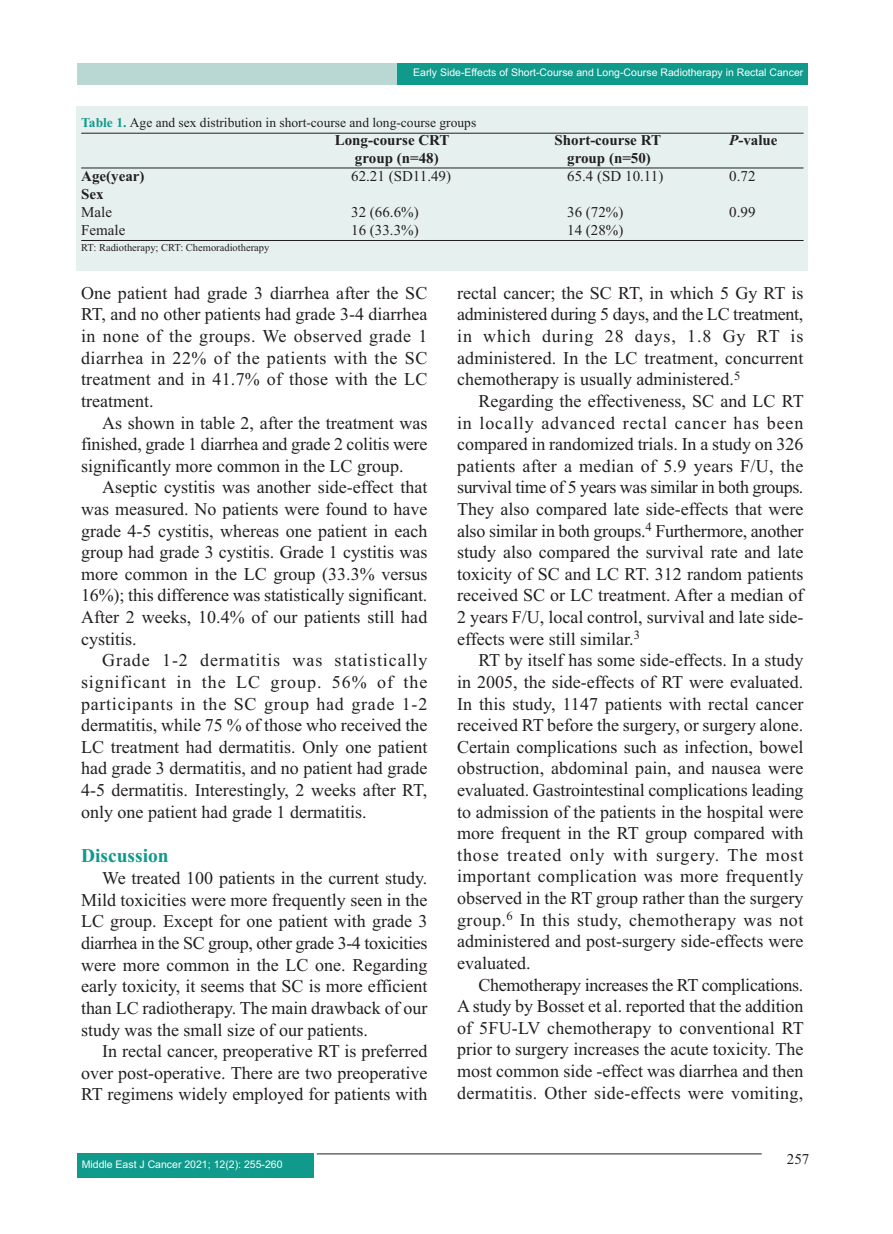
<style>
.page{position:relative;width:893px;height:1234px;background:#fff}
.page>*{position:absolute;margin:0;border:0;box-sizing:border-box;transform-origin:0 0}
.t1{font:700 19.5px "Times New Roman";color:#0f9a8c}
.t2{font:18px/21.6px "Times New Roman";color:#231f20;text-align:justify}
.t3{font:15px "Times New Roman";color:#231f20}
.t4{font:700 15px "Times New Roman";color:#231f20}
.t5{font:13.5px "Times New Roman";color:#231f20}
.t6{font:10.5px "Arial";color:#fff}
.t7{font:10.5px "Times New Roman";color:#231f20}
.s1{font-weight:700;color:#0f9a8c}
.s2{font-style:italic}
</style>
<div class="page">
<div style="left:78px;top:64px;width:730px;height:21px;background:#b9d8d4"></div>
<div style="left:397px;top:64px;width:411px;height:21px;background:#0f9a8c"></div>
<hr style="left:317px;top:1153px;width:445px;height:1px;background:#231f20">
<div style="left:77px;top:1153px;width:236px;height:24px;background:#0f9a8c"></div>
<div style="left:77px;top:106px;width:731px;height:165px;background:#e6f1ef"></div>
<hr style="left:81px;top:133px;width:723px;height:1px;background:#231f20">
<hr style="left:81px;top:167px;width:723px;height:1px;background:#231f20">
<hr style="left:81px;top:240px;width:723px;height:1px;background:#231f20">
<p class="t6" style="left:413px;top:68px;width:392px">Early Side-Effects of Short-Course and Long-Course Radiotherapy in Rectal Cancer</p>
<p class="t5" style="left:81px;top:118px;width:397px"><span class="s1">Table 1.</span> Age and sex distribution in short-course and long-course groups</p>
<p class="t4" style="left:335px;top:135px;width:116px">Long-course CRT</p>
<p class="t4" style="left:554px;top:135px;width:108px">Short-course RT</p>
<p class="t4" style="left:729px;top:135px;width:50px"><span class="s2">P</span>-value</p>
<p class="t4" style="left:355px;top:153px;width:85px">group (n=48)</p>
<p class="t4" style="left:567px;top:153px;width:85px">group (n=50)</p>
<p class="t4" style="left:81px;top:171px;width:65px">Age(year)</p>
<p class="t3" style="left:351px;top:171px;width:101px">62.21 (SD11.49)</p>
<p class="t3" style="left:567px;top:171px;width:98px">65.4 (SD 10.11)</p>
<p class="t3" style="left:729px;top:171px;width:28px">0.72</p>
<p class="t4" style="left:81px;top:189px;width:24px">Sex</p>
<p class="t3" style="left:81px;top:207px;width:32px">Male</p>
<p class="t3" style="left:351px;top:207px;width:69px">32 (66.6%)</p>
<p class="t3" style="left:567px;top:207px;width:58px">36 (72%)</p>
<p class="t3" style="left:729px;top:207px;width:28px">0.99</p>
<p class="t3" style="left:81px;top:225px;width:46px">Female</p>
<p class="t3" style="left:351px;top:225px;width:69px">16 (33.3%)</p>
<p class="t3" style="left:567px;top:225px;width:58px">14 (28%)</p>
<p class="t7" style="left:81px;top:244px;width:190px">RT: Radiotherapy; CRT: Chemoradiotherapy</p>
<p class="t2" style="left:81px;top:284px;width:348px">One patient had grade 3 diarrhea after the SC RT, and no other patients had grade 3-4 diarrhea in none of the groups. We observed grade 1 diarrhea in 22% of the patients with the SC treatment and in 41.7% of those with the LC treatment.</p>
<p class="t2" style="left:81px;top:413px;width:348px;text-indent:21px">As shown in table 2, after the treatment was finished, grade 1 diarrhea and grade 2 colitis were significantly more common in the LC group.</p>
<p class="t2" style="left:81px;top:478px;width:348px;text-indent:21px">Aseptic cystitis was another side-effect that was measured. No patients were found to have grade 4-5 cystitis, whereas one patient in each group had grade 3 cystitis. Grade 1 cystitis was more common in the LC group (33.3% versus 16%); this difference was statistically significant.<br>After 2 weeks, 10.4% of our patients still had cystitis.</p>
<p class="t2" style="left:81px;top:651px;width:348px;text-indent:21px">Grade 1-2 dermatitis was statistically significant in the LC group. 56% of the participants in the SC group had grade 1-2 dermatitis, while 75 % of those who received the LC treatment had dermatitis. Only one patient had grade 3 dermatitis, and no patient had grade 4-5 dermatitis. Interestingly, 2 weeks after RT, only one patient had grade 1 dermatitis.</p>
<p class="t1" style="left:81px;top:848px;width:89px">Discussion</p>
<p class="t2" style="left:81px;top:869px;width:348px;text-indent:21px">We treated 100 patients in the current study.<br>Mild toxicities were more frequently seen in the LC group. Except for one patient with grade 3 diarrhea in the SC group, other grade 3-4 toxicities were more common in the LC one. Regarding early toxicity, it seems that SC is more efficient than LC radiotherapy. The main drawback of our study was the small size of our patients.</p>
<p class="t2" style="left:81px;top:1041px;width:348px;text-indent:21px">In rectal cancer, preoperative RT is preferred over post-operative. There are two preoperative RT regimens widely employed for patients with</p>
<p class="t6" style="left:82px;top:1160px;width:202px">Middle East J Cancer 2021; 12(2): 255-260</p>
<p class="t2" style="left:457px;top:284px;width:348px">rectal cancer; the SC RT, in which 5 Gy RT is administered during 5 days, and the LC treatment, in which during 28 days, 1.8 Gy RT is administered. In the LC treatment, concurrent chemotherapy is usually administered.<sup>5</sup></p>
<p class="t2" style="left:457px;top:392px;width:348px;text-indent:21px">Regarding the effectiveness, SC and LC RT in locally advanced rectal cancer has been compared in randomized trials. In a study on 326 patients after a median of 5.9 years F/U, the survival time of 5 years was similar in both groups.<br>They also compared late side-effects that were also similar in both groups.<sup>4</sup> Furthermore, another study also compared the survival rate and late toxicity of SC and LC RT. 312 random patients received SC or LC treatment. After a median of 2 years F/U, local control, survival and late side&shy;effects were still similar.<sup>3</sup></p>
<p class="t2" style="left:457px;top:651px;width:348px;text-indent:21px">RT by itself has some side-effects. In a study in 2005, the side-effects of RT were evaluated.<br>In this study, 1147 patients with rectal cancer received RT before the surgery, or surgery alone.<br>Certain complications such as infection, bowel obstruction, abdominal pain, and nausea were evaluated. Gastrointestinal complications leading to admission of the patients in the hospital were more frequent in the RT group compared with those treated only with surgery. The most important complication was more frequently observed in the RT group rather than the surgery group.<sup>6</sup> In this study, chemotherapy was not administered and post-surgery side-effects were evaluated.</p>
<p class="t2" style="left:457px;top:975px;width:348px;text-indent:21px">Chemotherapy increases the RT complications.<br>A study by Bosset et al. reported that the addition of 5FU-LV chemotherapy to conventional RT prior to surgery increases the acute toxicity. The most common side -effect was diarrhea and then dermatitis. Other side-effects were vomiting,</p>
<p class="t3" style="left:787px;top:1152px;width:24px">257</p>
</div>
